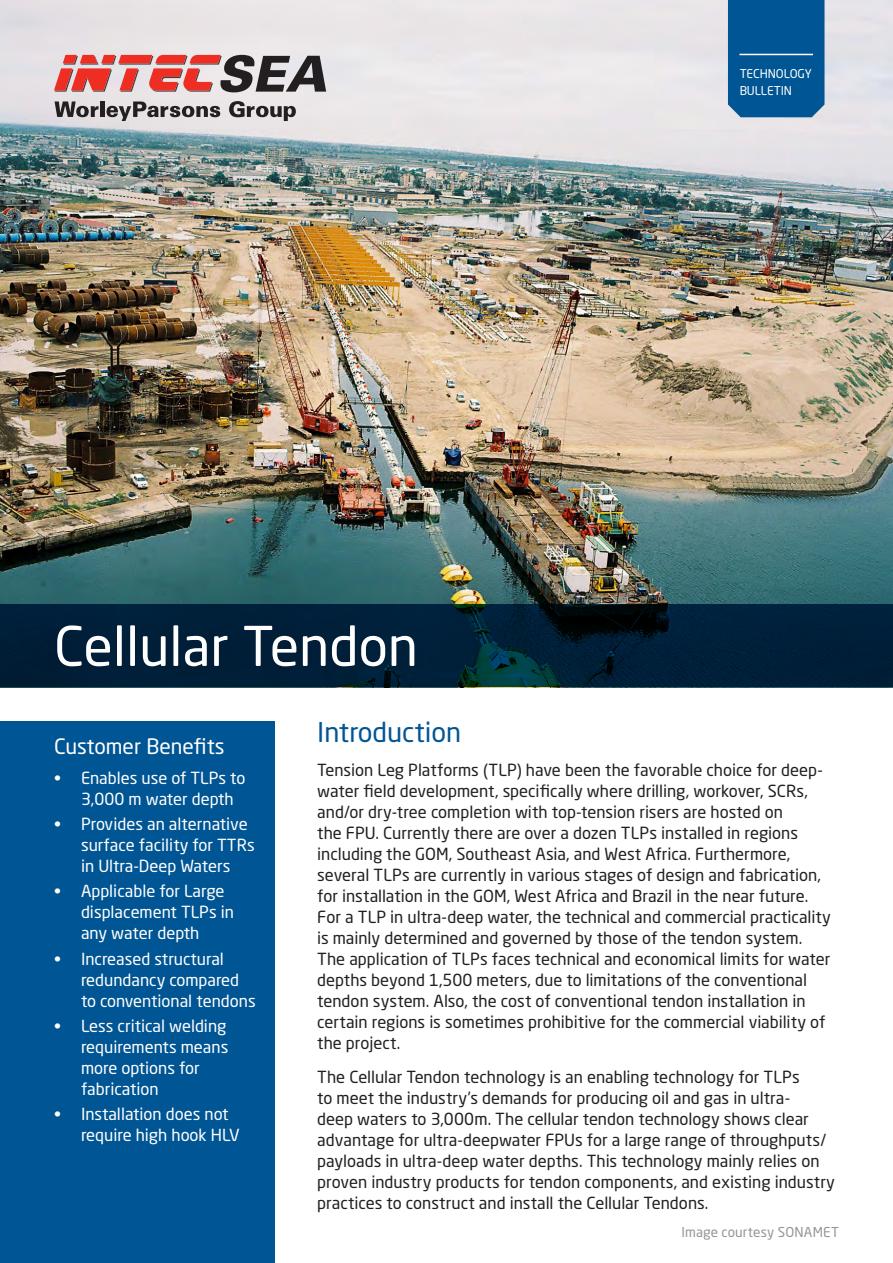
<style>
.page{position:relative;width:893px;height:1263px;background:#fff}
.page>*{position:absolute;margin:0;border:0;box-sizing:border-box;transform-origin:0 0}
.t1{font:54px "Neo Sans Std";color:#fff}
.Cover_Intro_text_WP{font:27px "Neo Sans Std";color:#005594}
.t2{font:21px "Neo Sans Std";color:#fff}
.Dhead_option_1_WP{font:16.5px/21px "Neo Sans Std";color:#231f20}
.t3{font:16.5px/21px "Neo Sans Std";color:#fff}
.Dhead_option_1_WP-2{font:13.5px "Neo Sans Std";letter-spacing:.01em;color:#939598}
.t4{font:12px/16.5px "Neo Sans Std";letter-spacing:-.005em;color:#fff}
</style>
<div class="page">
<img style="left:0;top:0;width:893px;height:604px">
<div style="left:0;top:721px;width:275px;height:542px;background:#005594"></div>
<svg style="left:54px;top:55px;width:272px;height:37px;background:#b87a78"></svg>
<svg style="left:55px;top:101px;width:43px;height:16px"></svg>
<div style="left:100px;top:101px;width:5px;height:16px;background:#231f20"></div>
<svg style="left:107px;top:101px;width:113px;height:20px;background:#a29d9f"></svg>
<svg style="left:229px;top:101px;width:67px;height:20px"></svg>
<div style="left:728px;top:0;width:96px;height:117px;background:#005594"></div>
<hr style="left:739px;top:54px;width:74px;height:1px;background:#fff">
<svg style="left:0;top:604px;width:893px;height:83px;background:#001f36"></svg>
<p class="t1" style="left:54px;top:613px;width:365px">Cellular Tendon</p>
<p class="t4" style="left:740px;top:65px;width:74px">TECHNOLOGY<br>BULLETIN</p>
<p class="t2" style="left:54px;top:734px;width:172px">Customer Benefits</p>
<p class="t3" style="left:81px;top:767px;width:166px;text-indent:-27px">• Enables use of TLPs to<br>3,000 m water depth</p>
<p class="t3" style="left:81px;top:813px;width:175px;text-indent:-27px">• Provides an alternative surface facility for TTRs in Ultra-Deep Waters</p>
<p class="t3" style="left:81px;top:880px;width:155px;text-indent:-27px">• Applicable for Large displacement TLPs in any water depth</p>
<p class="t3" style="left:81px;top:948px;width:176px;text-indent:-27px">• Increased structural redundancy compared to conventional tendons</p>
<p class="t3" style="left:81px;top:1015px;width:149px;text-indent:-27px">• Less critical welding requirements means more options for fabrication</p>
<p class="t3" style="left:81px;top:1103px;width:160px;text-indent:-27px">• Installation does not require high hook HLV</p>
<p class="Cover_Intro_text_WP" style="left:317px;top:715px;width:146px">Introduction</p>
<p class="Dhead_option_1_WP" style="left:317px;top:759px;width:515px">Tension Leg Platforms (TLP) have been the favorable choice for deep&shy;water field development, specifically where drilling, workover, SCRs, and/or dry-tree completion with top-tension risers are hosted on<br>the FPU. Currently there are over a dozen TLPs installed in regions including the GOM, Southeast Asia, and West Africa. Furthermore, several TLPs are currently in various stages of design and fabrication, for installation in the GOM, West Africa and Brazil in the near future.<br>For a TLP in ultra-deep water, the technical and commercial practicality is mainly determined and governed by those of the tendon system.<br>The application of TLPs faces technical and economical limits for water depths beyond 1,500 meters, due to limitations of the conventional tendon system. Also, the cost of conventional tendon installation in certain regions is sometimes prohibitive for the commercial viability of the project.</p>
<p class="Dhead_option_1_WP" style="left:317px;top:1066px;width:519px">The Cellular Tendon technology is an enabling technology for TLPs<br>to meet the industry’s demands for producing oil and gas in ultra-<br>deep waters to 3,000m. The cellular tendon technology shows clear advantage for ultra-deepwater FPUs for a large range of throughputs/ payloads in ultra-deep water depths. This technology mainly relies on proven industry products for tendon components, and existing industry practices to construct and install the Cellular Tendons.</p>
<p class="Dhead_option_1_WP-2" style="left:682px;top:1224px;width:159px">Image courtesy SONAMET</p>
</div>
